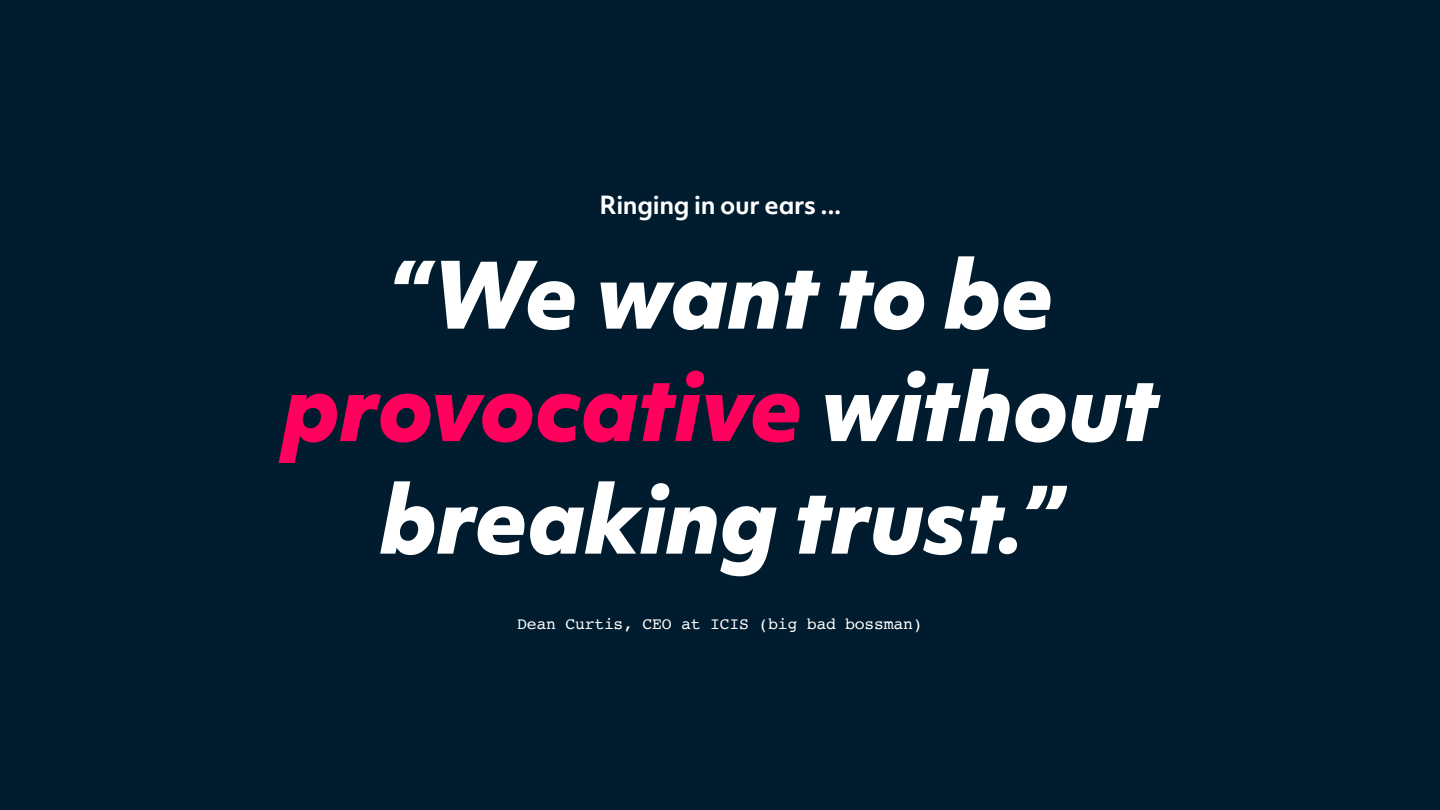
<style>
.page{position:relative;width:1440px;height:810px;background:#001c2e}
.page>*{position:absolute;margin:0;border:0;box-sizing:border-box;transform-origin:0 0}
.t1{font:italic 800 89.25px/112.5px "Objektiv Mk 1";letter-spacing:-.015em;color:#fff;text-align:center}
.t2{font:700 24px "Objektiv Mk 1";letter-spacing:-.015em;color:#fff}
.t3{font:16.5px "Courier";letter-spacing:-.015em;color:#fff}
.s1{color:#ff005c}
</style>
<div class="page">
<p class="t2" style="left:599px;top:188px;width:243px">Ringing in our ears ...</p>
<p class="t1" style="left:282px;top:236px;width:879px">“We want to be <span class="s1">provocative</span> without breaking trust.”</p>
<p class="t3" style="left:517px;top:611px;width:407px">Dean Curtis, CEO at ICIS (big bad bossman)</p>
</div>
